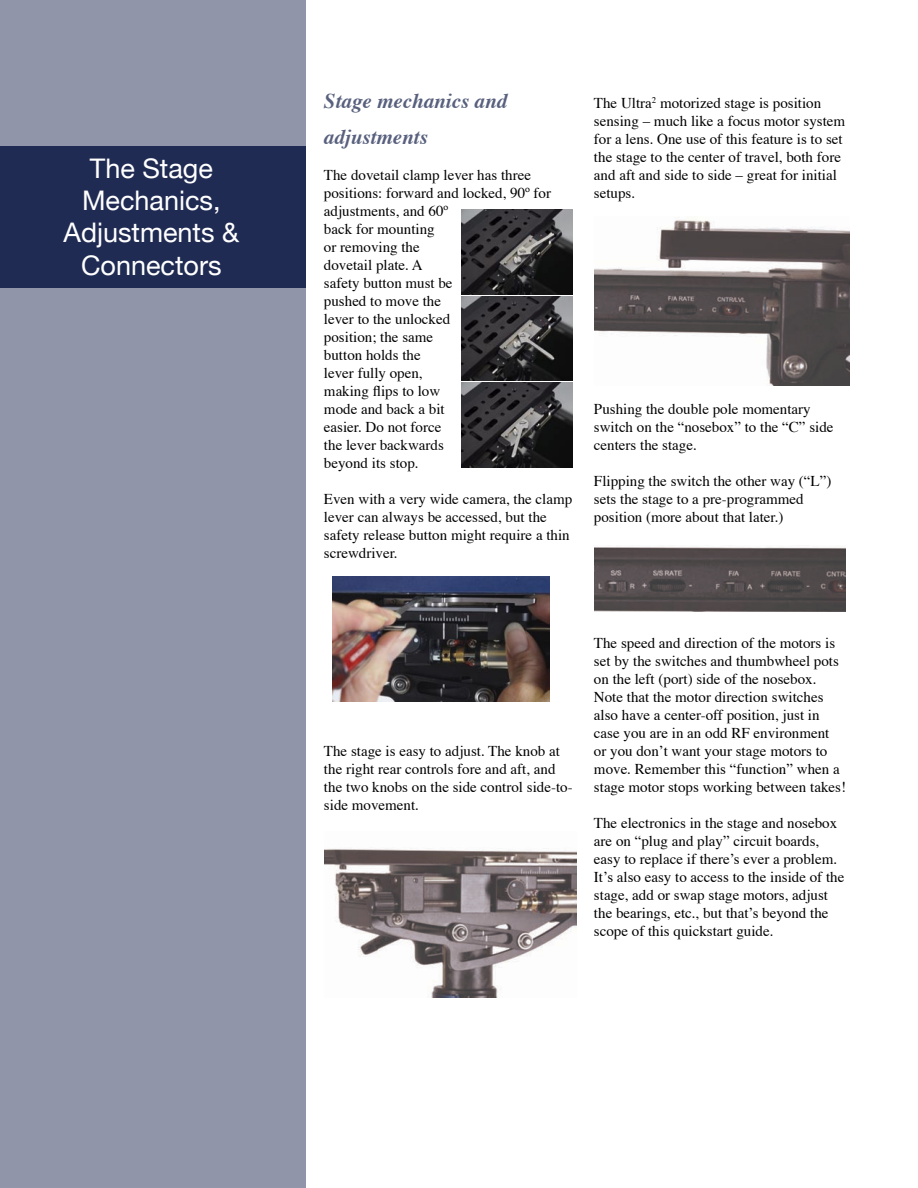
<style>
.page{position:relative;width:918px;height:1188px;background:#fff}
.page>*{position:absolute;margin:0;border:0;box-sizing:border-box;transform-origin:0 0}
.t1{font:27px/32.4px "Helvetica Neue";color:#fff;text-align:center}
.t2{font:italic 700 21px/36px "Times";color:#58607e}
.t3{font:15px/18px "Times";color:#000}
</style>
<div class="page">
<div style="left:0;top:0;width:306px;height:1188px;background:#9095a9"></div>
<div style="left:0;top:146px;width:306px;height:142px;background:#202b53"></div>
<img style="left:462px;top:209px;width:111px;height:85px">
<img style="left:462px;top:296px;width:111px;height:85px">
<img style="left:462px;top:383px;width:111px;height:85px">
<img style="left:324px;top:849px;width:252px;height:149px">
<img style="left:594px;top:220px;width:256px;height:165px">
<img style="left:594px;top:547px;width:251px;height:65px">
<img style="left:332px;top:576px;width:218px;height:126px">
<h1 class="t1" style="left:64px;top:151px;width:177px">The Stage<br>Mechanics,<br>Adjustments &amp;<br>Connectors</h1>
<h2 class="t2" style="left:324px;top:81px;width:185px">Stage mechanics and adjustments</h2>
<p class="t3" style="left:324px;top:165px;width:229px">The dovetail clamp lever has three positions: forward and locked, 90º for adjustments, and 60º<br>back for mounting<br>or removing the<br>dovetail plate. A<br>safety button must be<br>pushed to move the<br>lever to the unlocked<br>position; the same<br>button holds the<br>lever fully open,<br>making flips to low<br>mode and back a bit<br>easier. Do not force<br>the lever backwards<br>beyond its stop.</p>
<p class="t3" style="left:324px;top:489px;width:250px">Even with a very wide camera, the clamp lever can always be accessed, but the safety release button might require a thin screwdriver.</p>
<p class="t3" style="left:594px;top:93px;width:253px">The Ultra<sup>2</sup> motorized stage is position sensing – much like a focus motor system for a lens. One use of this feature is to set the stage to the center of travel, both fore and aft and side to side – great for initial setups.</p>
<p class="t3" style="left:594px;top:399px;width:241px">Pushing the double pole momentary switch on the “nosebox” to the “C” side centers the stage.</p>
<p class="t3" style="left:594px;top:471px;width:239px">Flipping the switch the other way (“L”) sets the stage to a pre-programmed position (more about that later.)</p>
<p class="t3" style="left:324px;top:741px;width:250px">The stage is easy to adjust. The knob at the right rear controls fore and aft, and the two knobs on the side control side-to&shy;side movement.</p>
<p class="t3" style="left:594px;top:633px;width:254px">The speed and direction of the motors is set by the switches and thumbwheel pots on the left (port) side of the nosebox.<br>Note that the motor direction switches also have a center-off position, just in case you are in an odd RF environment<br>or you don’t want your stage motors to move. Remember this “function” when a stage motor stops working between takes!</p>
<p class="t3" style="left:594px;top:813px;width:252px">The electronics in the stage and nosebox are on “plug and play” circuit boards, easy to replace if there’s ever a problem.<br>It’s also easy to access to the inside of the stage, add or swap stage motors, adjust the bearings, etc., but that’s beyond the scope of this quickstart guide.</p>
</div>
